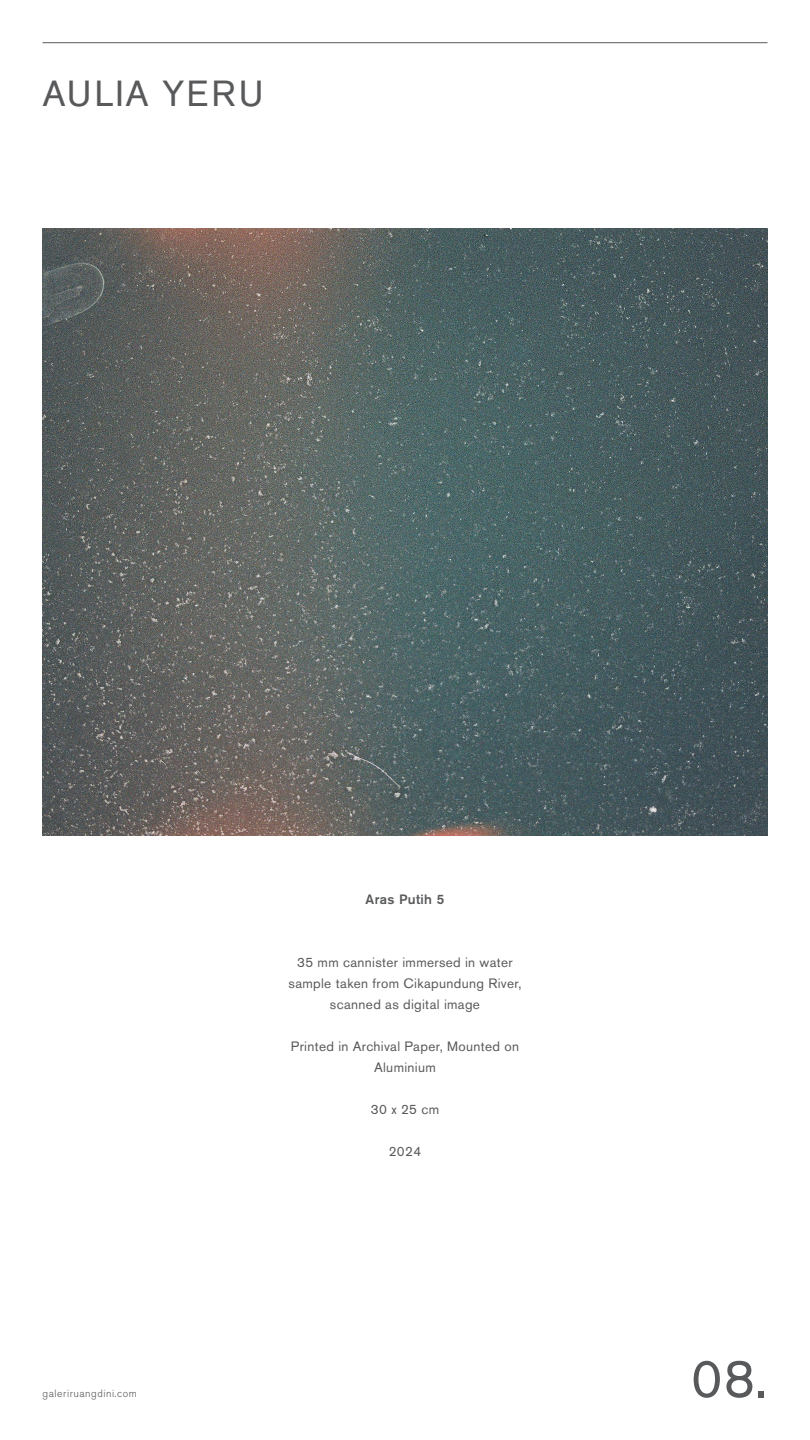
<style>
.page{position:relative;width:810px;height:1440px;background:#fff}
.page>*{position:absolute;margin:0;border:0;box-sizing:border-box;transform-origin:0 0}
.t1{font:54px "Akzidenz Grotesk Pro";color:#58595b}
.t2{font:36px "Akzidenz Grotesk Pro";letter-spacing:.05em;color:#58595b}
.t3{font:13.5px/21px "Akzidenz Grotesk Pro";letter-spacing:.025em;color:#58595b;text-align:center}
.t4{font:500 13.5px "Akzidenz Grotesk Pro";letter-spacing:.025em;color:#58595b}
.t5{font:300 10.5px "Akzidenz Grotesk Pro";letter-spacing:.05em;color:#58595b}
</style>
<div class="page">
<hr style="left:43px;top:43px;width:724px;height:1px;background:#58595b">
<img style="left:43px;top:228px;width:724px;height:608px">
<h2 class="t2" style="left:43px;top:70px;width:223px">AULIA YERU</h2>
<p class="t5" style="left:43px;top:1387px;width:96px">galeriruangdini.com</p>
<p class="t4" style="left:366px;top:890px;width:80px">Aras Putih 5</p>
<p class="t3" style="left:288px;top:951px;width:235px">35 mm cannister immersed in water sample taken from Cikapundung River, scanned as digital image</p>
<p class="t3" style="left:291px;top:1035px;width:230px">Printed in Archival Paper, Mounted on<br>Aluminium</p>
<p class="t3" style="left:371px;top:1098px;width:70px">30 x 25 cm</p>
<p class="t3" style="left:389px;top:1140px;width:34px">2024</p>
<h1 class="t1" style="left:691px;top:1344px;width:78px">08.</h1>
</div>
